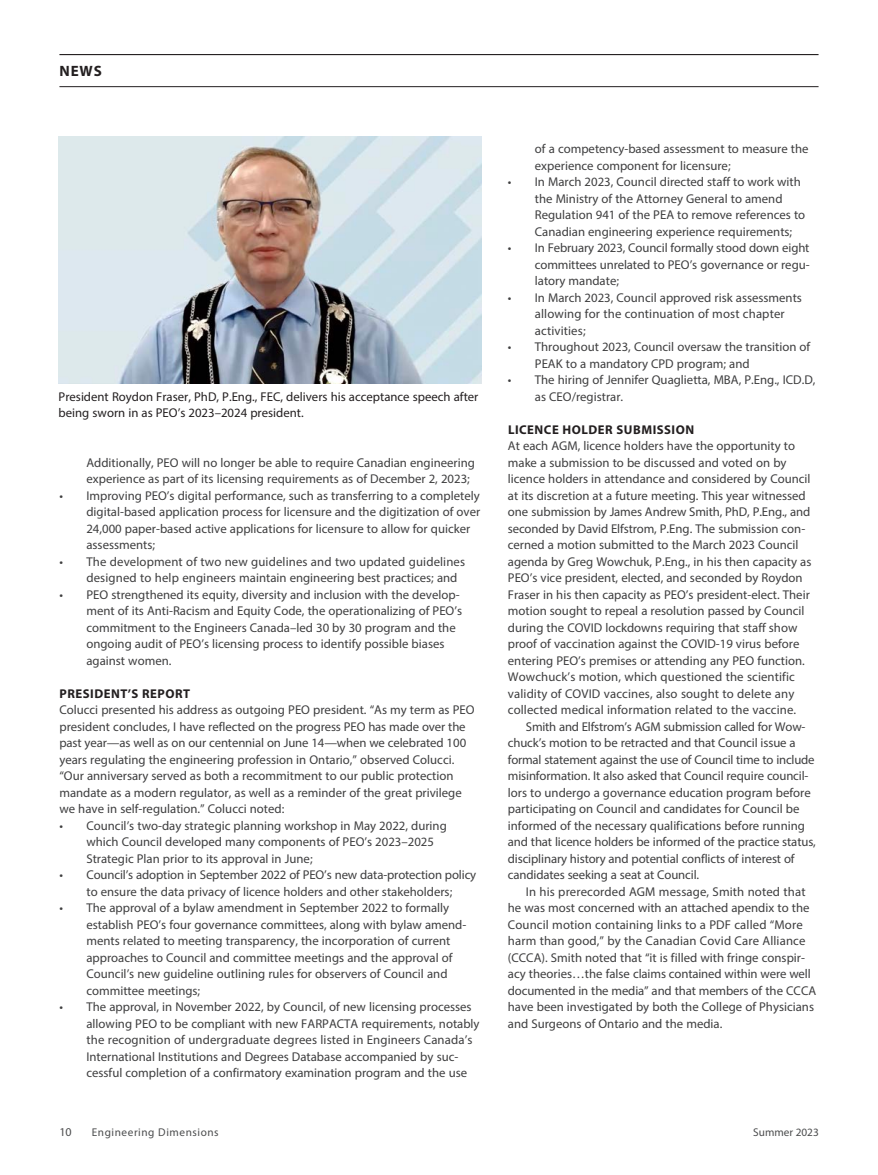
<style>
.page{position:relative;width:878px;height:1175px;background:#fff}
.page>*{position:absolute;margin:0;border:0;box-sizing:border-box;transform-origin:0 0}
.t1{font:700 15px "Myriad Pro";color:#231f20}
.t2{font:12.75px/16.5px "Myriad Pro";color:#3e3e3f}
.t3{font:12.75px/16.5px "Myriad Pro";color:#231f20}
.t4{font:700 12.75px "Myriad Pro";letter-spacing:.04em;color:#231f20}
.t5{font:12px "Myriad Pro";color:#4b4c4d}
.t6{font:11.25px "Myriad Pro";letter-spacing:.05em;color:#4b4c4d}
.t7{font:11.25px "Myriad Pro";color:#4b4c4d}
</style>
<div class="page">
<hr style="left:59px;top:54px;width:759px;height:1px;background:#231f20">
<hr style="left:59px;top:86px;width:759px;height:1px;background:#231f20">
<img style="left:59px;top:136px;width:422px;height:248px">
<p class="t1" style="left:59px;top:62px;width:44px">NEWS</p>
<p class="t3" style="left:59px;top:388px;width:421px">President Roydon Fraser, PhD, P.Eng., FEC, delivers his acceptance speech after being sworn in as PEO’s 2023–2024 president.</p>
<p class="t2" style="left:86px;top:454px;width:390px">Additionally, PEO will no longer be able to require Canadian engineering experience as part of its licensing requirements as of December 2, 2023;</p>
<p class="t2" style="left:86px;top:487px;width:395px;text-indent:-27px">• Improving PEO’s digital performance, such as transferring to a completely digital-based application process for licensure and the digitization of over 24,000 paper-based active applications for licensure to allow for quicker assessments;</p>
<p class="t2" style="left:86px;top:553px;width:380px;text-indent:-27px">• The development of two new guidelines and two updated guidelines designed to help engineers maintain engineering best practices; and</p>
<p class="t2" style="left:86px;top:586px;width:377px;text-indent:-27px">• PEO strengthened its equity, diversity and inclusion with the develop&shy;ment of its Anti-Racism and Equity Code, the operationalizing of PEO’s commitment to the Engineers Canada–led 30 by 30 program and the ongoing audit of PEO’s licensing process to identify possible biases against women.</p>
<p class="t4" style="left:60px;top:686px;width:132px">PRESIDENT’S REPORT</p>
<p class="t2" style="left:59px;top:701px;width:416px">Colucci presented his address as outgoing PEO president. “As my term as PEO president concludes, I have reflected on the progress PEO has made over the past year—as well as on our centennial on June 14—when we celebrated 100 years regulating the engineering profession in Ontario,” observed Colucci. “Our anniversary served as both a recommitment to our public protection mandate as a modern regulator, as well as a reminder of the great privilege we have in self-regulation.” Colucci noted:</p>
<p class="t2" style="left:86px;top:817px;width:362px;text-indent:-27px">• Council’s two-day strategic planning workshop in May 2022, during which Council developed many components of PEO’s 2023–2025<br>Strategic Plan prior to its approval in June;</p>
<p class="t2" style="left:59px;top:866px;width:418px;text-align:center">• Council’s adoption in September 2022 of PEO’s new data-protection policy to ensure the data privacy of licence holders and other stakeholders;</p>
<p class="t2" style="left:86px;top:899px;width:381px;text-indent:-27px">• The approval of a bylaw amendment in September 2022 to formally establish PEO’s four governance committees, along with bylaw amend&shy;ments related to meeting transparency, the incorporation of current approaches to Council and committee meetings and the approval of Council’s new guideline outlining rules for observers of Council and committee meetings;</p>
<p class="t2" style="left:86px;top:998px;width:394px;text-indent:-27px">• The approval, in November 2022, by Council, of new licensing processes allowing PEO to be compliant with new FARPACTA requirements, notably the recognition of undergraduate degrees listed in Engineers Canada’s International Institutions and Degrees Database accompanied by suc&shy;cessful completion of a confirmatory examination program and the use</p>
<p class="t2" style="left:535px;top:140px;width:275px">of a competency-based assessment to measure the experience component for licensure;</p>
<p class="t2" style="left:535px;top:173px;width:272px;text-indent:-27px">• In March 2023, Council directed staff to work with the Ministry of the Attorney General to amend Regulation 941 of the PEA to remove references to Canadian engineering experience requirements;</p>
<p class="t2" style="left:535px;top:239px;width:276px;text-align:justify;text-indent:-27px">• In February 2023, Council formally stood down eight committees unrelated to PEO’s governance or regu&shy;latory mandate;</p>
<p class="t2" style="left:535px;top:289px;width:268px;text-indent:-27px">• In March 2023, Council approved risk assessments allowing for the continuation of most chapter activities;</p>
<p class="t2" style="left:535px;top:338px;width:277px;text-indent:-27px">• Throughout 2023, Council oversaw the transition of<br>PEAK to a mandatory CPD program; and</p>
<p class="t2" style="left:535px;top:371px;width:282px;text-indent:-27px">• The hiring of Jennifer Quaglietta, MBA, P.Eng., ICD.D, as CEO/registrar.</p>
<p class="t4" style="left:508px;top:422px;width:188px">LICENCE HOLDER SUBMISSION</p>
<p class="t2" style="left:508px;top:437px;width:305px">At each AGM, licence holders have the opportunity to make a submission to be discussed and voted on by licence holders in attendance and considered by Council at its discretion at a future meeting. This year witnessed one submission by James Andrew Smith, PhD, P.Eng., and seconded by David Elfstrom, P.Eng. The submission con&shy;cerned a motion submitted to the March 2023 Council agenda by Greg Wowchuk, P.Eng., in his then capacity as PEO’s vice president, elected, and seconded by Roydon Fraser in his then capacity as PEO’s president-elect. Their motion sought to repeal a resolution passed by Council during the COVID lockdowns requiring that staff show proof of vaccination against the COVID-19 virus before entering PEO’s premises or attending any PEO function.<br>Wowchuck’s motion, which questioned the scientific validity of COVID vaccines, also sought to delete any collected medical information related to the vaccine.</p>
<p class="t2" style="left:508px;top:718px;width:309px;text-indent:18px">Smith and Elfstrom’s AGM submission called for Wow&shy;chuck’s motion to be retracted and that Council issue a formal statement against the use of Council time to include misinformation. It also asked that Council require council&shy;lors to undergo a governance education program before participating on Council and candidates for Council be informed of the necessary qualifications before running and that licence holders be informed of the practice status, disciplinary history and potential conflicts of interest of candidates seeking a seat at Council.</p>
<p class="t2" style="left:508px;top:883px;width:310px;text-indent:18px">In his prerecorded AGM message, Smith noted that he was most concerned with an attached apendix to the Council motion containing links to a PDF called “More harm than good,” by the Canadian Covid Care Alliance (CCCA). Smith noted that “it is filled with fringe conspir&shy;acy theories…the false claims contained within were well documented in the media” and that members of the CCCA have been investigated by both the College of Physicians and Surgeons of Ontario and the media.</p>
<p class="t5" style="left:59px;top:1124px;width:14px">10</p>
<p class="t6" style="left:92px;top:1125px;width:128px">Engineering Dimensions</p>
<p class="t7" style="left:753px;top:1125px;width:67px">Summer 2023</p>
</div>
